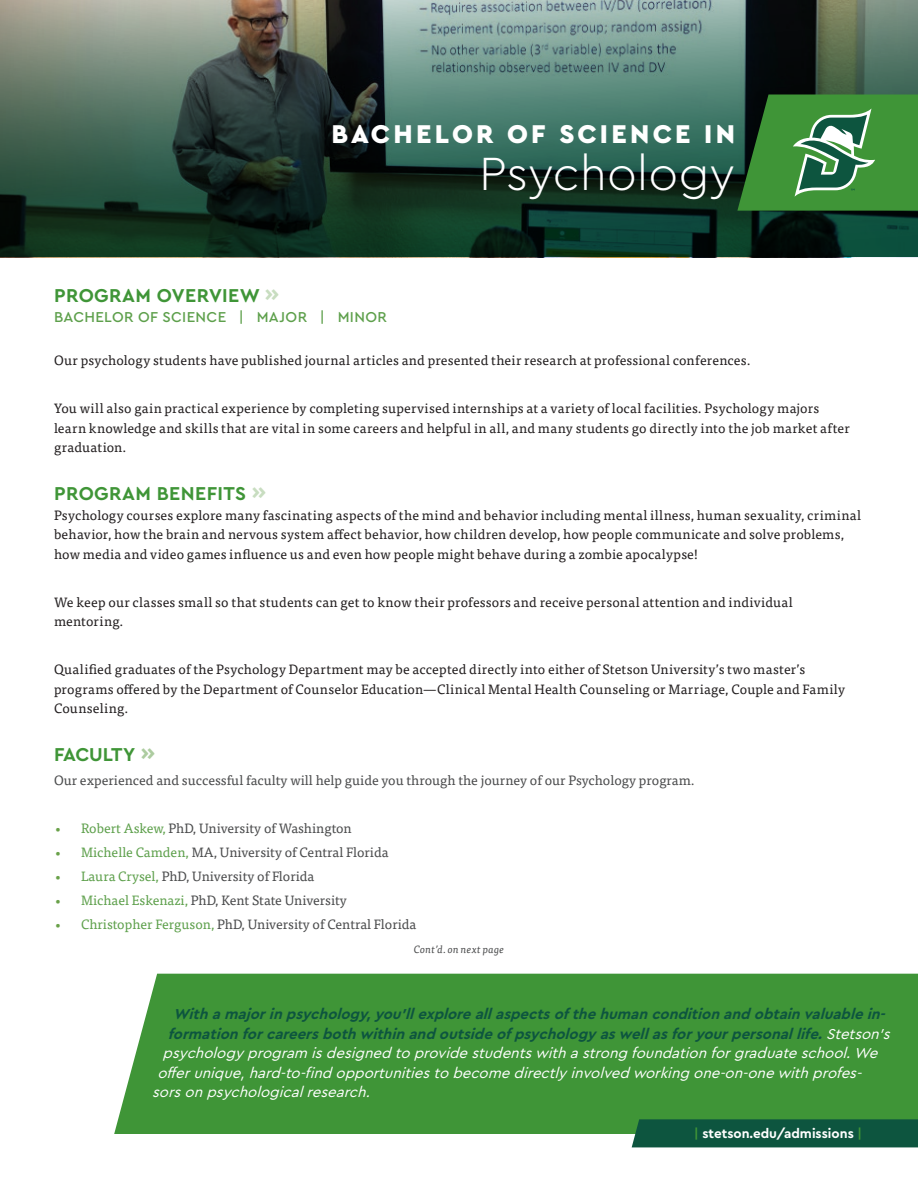
<style>
.page{position:relative;width:918px;height:1188px;background:#fff}
.page>*{position:absolute;margin:0;border:0;box-sizing:border-box;transform-origin:0 0}
.t1{font:300 48.75px "Cera GR";color:#fff}
.t2{font:900 26.85px "Cera GR";letter-spacing:.12em;color:#fff}
.t3{font:700 19.5px "Cera GR";letter-spacing:.02em;color:#3f9537}
.t4{font:700 19.5px "Cera GR";letter-spacing:-.025em;color:#3f9537}
.t5{font:italic 15px "Cera GR";color:#fff}
.t6{font:italic 700 15px "Cera GR";color:#0d553f}
.t7{font:500 15px "Cera GR";letter-spacing:.025em;color:#5ea04c}
.t8{font:13.5px/19.5px "Tisa Pro";letter-spacing:.015em;color:#231f20}
.t9{font:13.5px "Tisa Pro";color:#4b4c4d}
.t10{font:700 13.5px "Cera GR";color:#fff}
.t11{font:italic 10.5px "Tisa Pro";letter-spacing:.015em;color:#4b4c4d}
.s1{font-size:24px;color:#c8ddc0}
.s2{font-size:24px;color:#adcca0}
.s3{color:#69a149}
.s4{color:#5ea04c}
.s5{font-weight:400;color:#fff}
.s6{color:#3f9537}
</style>
<div class="page">
<img style="left:0;top:0;width:918px;height:257px">
<svg style="left:737px;top:95px;width:181px;height:116px;background:#448c45"></svg>
<div style="left:114px;top:974px;width:804px;height:160px;background:#3f9537"></div>
<div style="left:632px;top:1119px;width:286px;height:28px;background:#0d553f"></div>
<h2 class="t2" style="left:331px;top:118px;width:405px">BACHELOR OF SCIENCE IN</h2>
<h1 class="t1" style="left:479px;top:146px;width:258px">Psychology</h1>
<h3 class="t3" style="left:54px;top:284px;width:226px">PROGRAM OVERVIEW <span class="s1">»</span></h3>
<p class="t7" style="left:54px;top:308px;width:334px">BACHELOR OF SCIENCE | MAJOR | MINOR</p>
<p class="t8" style="left:54px;top:350px;width:698px">Our psychology students have published journal articles and presented their research at professional conferences.</p>
<p class="t8" style="left:54px;top:398px;width:797px">You will also gain practical experience by completing supervised internships at a variety of local facilities. Psychology majors learn knowledge and skills that are vital in some careers and helpful in all, and many students go directly into the job market after graduation.</p>
<h3 class="t3" style="left:54px;top:482px;width:214px">PROGRAM BENEFITS <span class="s1">»</span></h3>
<p class="t8" style="left:54px;top:504px;width:809px">Psychology courses explore many fascinating aspects of the mind and behavior including mental illness, human sexuality, criminal behavior, how the brain and nervous system affect behavior, how children develop, how people communicate and solve problems, how media and video games influence us and even how people might behave during a zombie apocalypse!</p>
<p class="t8" style="left:54px;top:591px;width:740px">We keep our classes small so that students can get to know their professors and receive personal attention and individual mentoring.</p>
<p class="t8" style="left:54px;top:659px;width:793px">Qualified graduates of the Psychology Department may be accepted directly into either of Stetson University’s two master’s programs offered by the Department of Counselor Education—Clinical Mental Health Counseling or Marriage, Couple and Family<br>Counseling.</p>
<h3 class="t4" style="left:54px;top:743px;width:103px">FACULTY <span class="s2">»</span></h3>
<p class="t9" style="left:54px;top:770px;width:642px">Our experienced and successful faculty will help guide you through the journey of our Psychology program.</p>
<p class="t9" style="left:54px;top:818px;width:299px"><span class="s3">•</span> <span class="s4">Robert Askew,</span> PhD, University of Washington</p>
<p class="t9" style="left:54px;top:842px;width:336px"><span class="s3">•</span> <span class="s4">Michelle Camden,</span> MA, University of Central Florida</p>
<p class="t9" style="left:54px;top:866px;width:262px"><span class="s3">•</span> <span class="s4">Laura Crysel,</span> PhD, University of Florida</p>
<p class="t9" style="left:54px;top:890px;width:294px"><span class="s3">•</span> <span class="s4">Michael Eskenazi,</span> PhD, Kent State University</p>
<p class="t9" style="left:54px;top:914px;width:364px"><span class="s3">•</span> <span class="s4">Christopher Ferguson,</span> PhD, University of Central Florida</p>
<p class="t11" style="left:414px;top:942px;width:92px">Cont’d. on next page</p>
<p class="t6" style="left:173px;top:1006px;width:718px">With amajorin psychology,you’llexploreallaspectsofthehuman condition and obtain valuablein-</p>
<p class="t6" style="left:168px;top:1025px;width:728px">formation forcareersboth within and outsideofpsychologyaswellasforyourpersonallife. <span class="s5">Stetson’s</span></p>
<p class="t5" style="left:163px;top:1045px;width:721px">psychologyprogram isdesigned to provide studentswithastrong foundationforgraduate school.We</p>
<p class="t5" style="left:157px;top:1064px;width:710px">offerunique,hard-to-find opportunitiesto become directlyinvolved working one-on-one withprofes-</p>
<p class="t5" style="left:152px;top:1084px;width:224px">sorsonpsychologicalresearch.</p>
<p class="t10" style="left:694px;top:1126px;width:169px"><span class="s6">|</span> stetson.edu/admissions <span class="s6">|</span></p>
</div>
